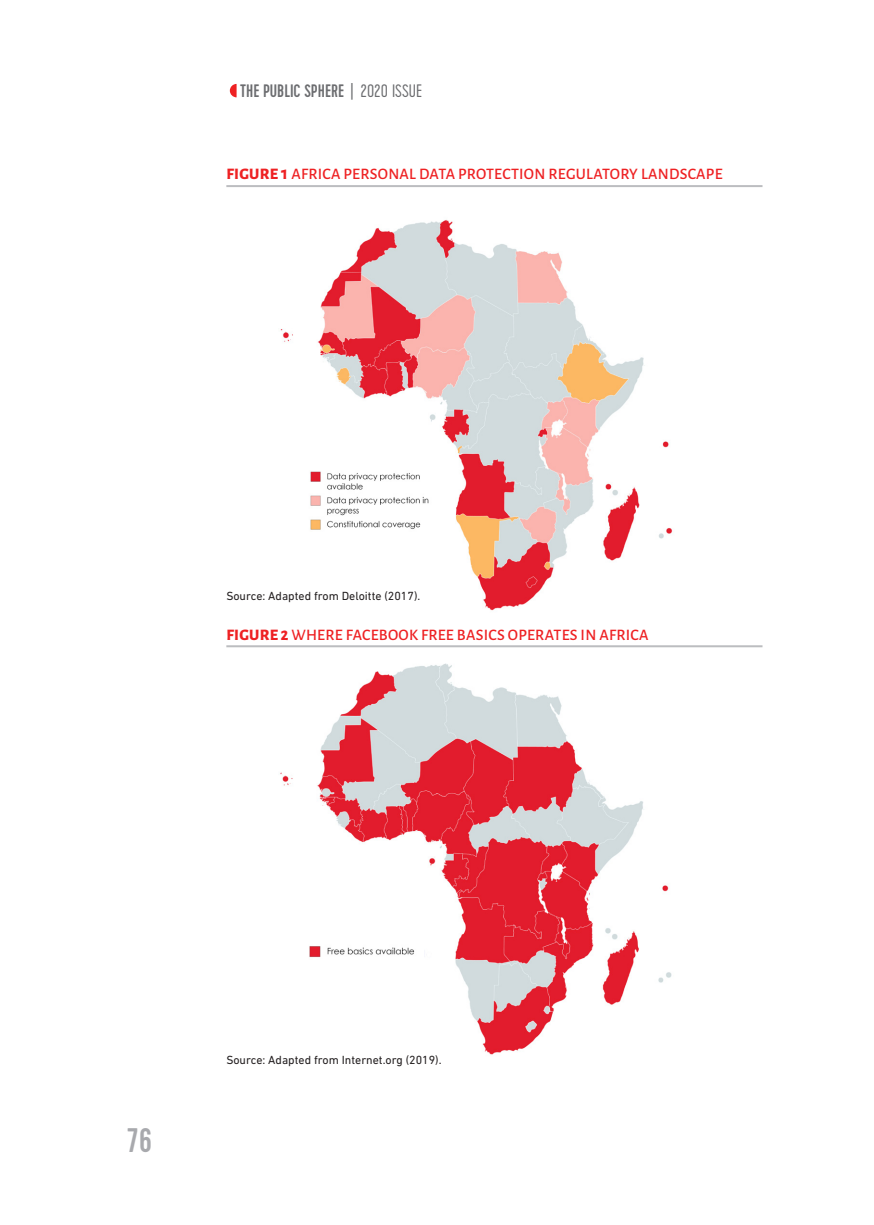
<style>
.page{position:relative;width:874px;height:1225px;background:#fff}
.page>*{position:absolute;margin:0;border:0;box-sizing:border-box;transform-origin:0 0}
.t1{font:500 34px "Cervo";color:#a8a9ad}
.t2{font:500 18px "Cervo";color:#6c6d70}
.image_title{font:500 16px "Alegreya Sans";letter-spacing:.015em;color:#ee2123}
.image_credits{font:12px "DIN Next LT Pro";color:#231f20}
.s1{font-weight:300;font-size:16px}
.s2{font-weight:300}
.s3{font-weight:800}
</style>
<div class="page">
<svg style="left:230px;top:84px;width:6px;height:13px"></svg>
<img style="left:280px;top:220px;width:393px;height:391px">
<img style="left:280px;top:663px;width:392px;height:392px">
<hr style="left:226px;top:185px;width:536px;height:2px;background:#bcbdc0">
<hr style="left:226px;top:645px;width:536px;height:2px;background:#bcbdc0">
<p class="t2" style="left:240px;top:81px;width:183px">THE PUBLIC SPHERE <span class="s1">|</span> <span class="s2">2020 ISSUE</span></p>
<p class="image_title" style="left:226px;top:163px;width:497px"><span class="s3">FIGURE 1</span> AFRICA PERSONAL DATA PROTECTION REGULATORY LANDSCAPE</p>
<p class="image_credits" style="left:226px;top:589px;width:195px">Source: Adapted from Deloitte (2017).</p>
<p class="image_title" style="left:226px;top:623px;width:423px"><span class="s3">FIGURE 2</span> WHERE FACEBOOK FREE BASICS OPERATES IN AFRICA</p>
<h1 class="t1" style="left:127px;top:1120px;width:27px">76</h1>
<p class="image_credits" style="left:226px;top:1052px;width:216px">Source: Adapted from Internet.org (2019).</p>
</div>
